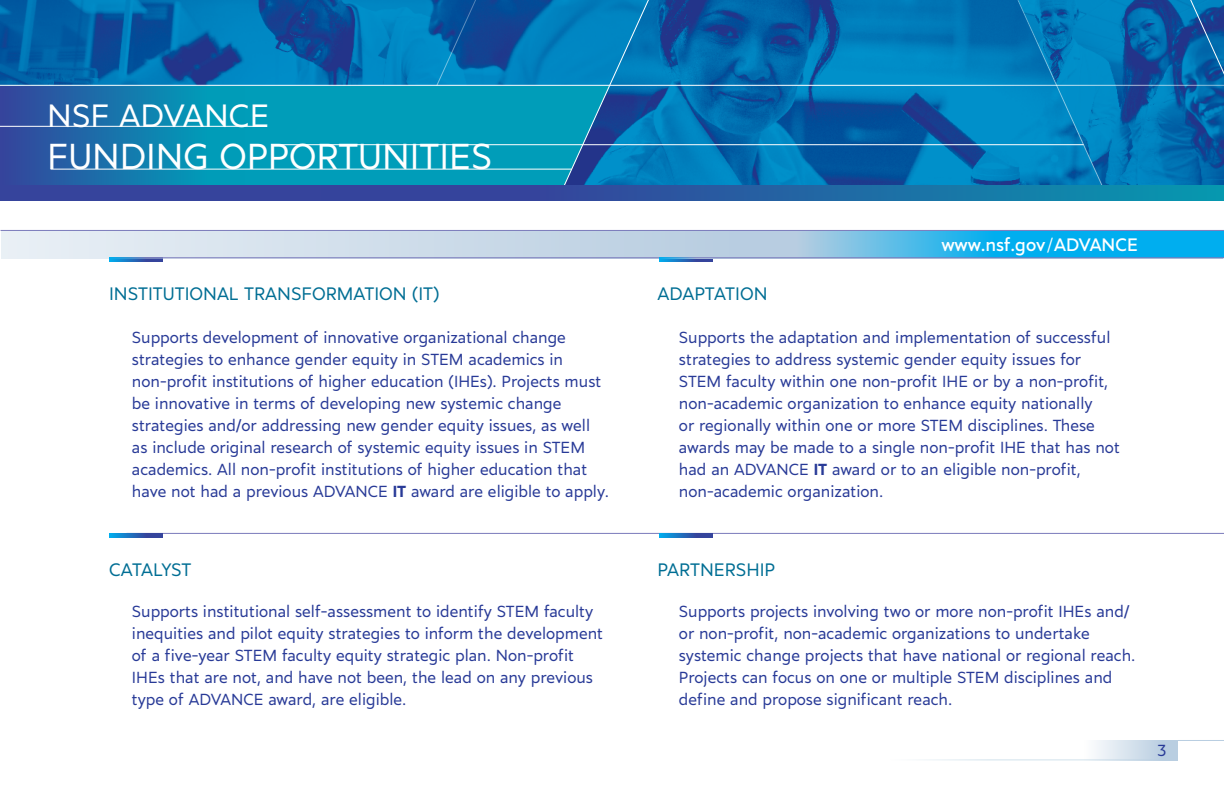
<style>
.page{position:relative;width:1224px;height:792px;background:#fff}
.page>*{position:absolute;margin:0;border:0;box-sizing:border-box;transform-origin:0 0}
.t1{font:36px "Marcher";color:#fff}
.t2{font:32.2px "Marcher";color:#fff}
.t3{font:18px "Marcher";color:#006e94}
.t4{font:18px "Marcher";color:#fff}
.t5{font:18px "Marcher";letter-spacing:-.025em;color:#006e94}
.t6{font:16px/22px "Marcher";color:#283a97}
.s1{font-weight:600}
.s2{font-weight:300}
</style>
<div class="page">
<hr style="left:127px;top:533px;width:1097px;height:1px;background:#7b7bbb">
<div style="left:0;top:185px;width:1224px;height:16px;background:#36449c"></div>
<svg style="left:1px;top:231px;width:728px;height:27px;background:#d1deeb"></svg>
<svg style="left:729px;top:231px;width:495px;height:26px;background:#3eb8ea"></svg>
<hr style="left:1px;top:230px;width:1223px;height:1px;background:#7b7bbb">
<hr style="left:132px;top:257px;width:1092px;height:1px;background:#7b7bbb">
<div style="left:321px;top:185px;width:903px;height:16px;background:linear-gradient(to right,#3e3598,#0894ae)"></div>
<svg style="left:109px;top:257px;width:54px;height:5px"></svg>
<svg style="left:109px;top:533px;width:54px;height:4px"></svg>
<svg style="left:659px;top:533px;width:54px;height:4px"></svg>
<svg style="left:659px;top:257px;width:54px;height:5px"></svg>
<hr style="left:1178px;top:740px;width:46px;height:1px;background:#b9cee1">
<hr style="left:890px;top:760px;width:288px;height:1px;background:#d1e2ec">
<div style="left:1084px;top:740px;width:94px;height:20px;background:linear-gradient(to right,#fdfdfe,#b1c8dd)"></div>
<img style="left:0;top:0;width:1224px;height:185px">
<p class="t2" style="left:47px;top:91px;width:224px">NSF ADVANCE</p>
<p class="t1" style="left:47px;top:129px;width:446px">FUNDING OPPORTUNITIES</p>
<p class="t3" style="left:109px;top:280px;width:332px">INSTITUTIONAL TRANSFORMATION (IT)</p>
<p class="t6" style="left:132px;top:325px;width:479px">Supports development of innovative organizational change strategies to enhance gender equity in STEM academics in non-profit institutions of higher education (IHEs). Projects must be innovative in terms of developing new systemic change strategies and/or addressing new gender equity issues, as well as include original research of systemic equity issues in STEM academics. All non-profit institutions of higher education that have not had a previous ADVANCE <span class="s1">IT</span> award are eligible to apply.</p>
<p class="t5" style="left:109px;top:556px;width:84px">CATALYST</p>
<p class="t6" style="left:132px;top:599px;width:473px">Supports institutional self-assessment to identify STEM faculty inequities and pilot equity strategies to inform the development of a five-year STEM faculty equity strategic plan. Non-profit IHEs that are not, and have not been, the lead on any previous type of ADVANCE award, are eligible.</p>
<p class="t4" style="left:941px;top:231px;width:198px">www.nsf.gov<span class="s2">/</span>ADVANCE</p>
<p class="t3" style="left:657px;top:280px;width:112px">ADAPTATION</p>
<p class="t6" style="left:679px;top:325px;width:443px">Supports the adaptation and implementation of successful strategies to address systemic gender equity issues for STEM faculty within one non-profit IHE or by a non-profit, non-academic organization to enhance equity nationally<br>or regionally within one or more STEM disciplines. These awards may be made to a single non-profit IHE that has not had an ADVANCE <span class="s1">IT</span> award or to an eligible non-profit, non-academic organization.</p>
<p class="t3" style="left:657px;top:556px;width:119px">PARTNERSHIP</p>
<p class="t6" style="left:679px;top:599px;width:458px">Supports projects involving two or more non-profit IHEs and/ or non-profit, non-academic organizations to undertake systemic change projects that have national or regional reach.<br>Projects can focus on one or multiple STEM disciplines and define and propose significant reach.</p>
<p class="t6" style="left:1157px;top:738px;width:10px">3</p>
</div>
